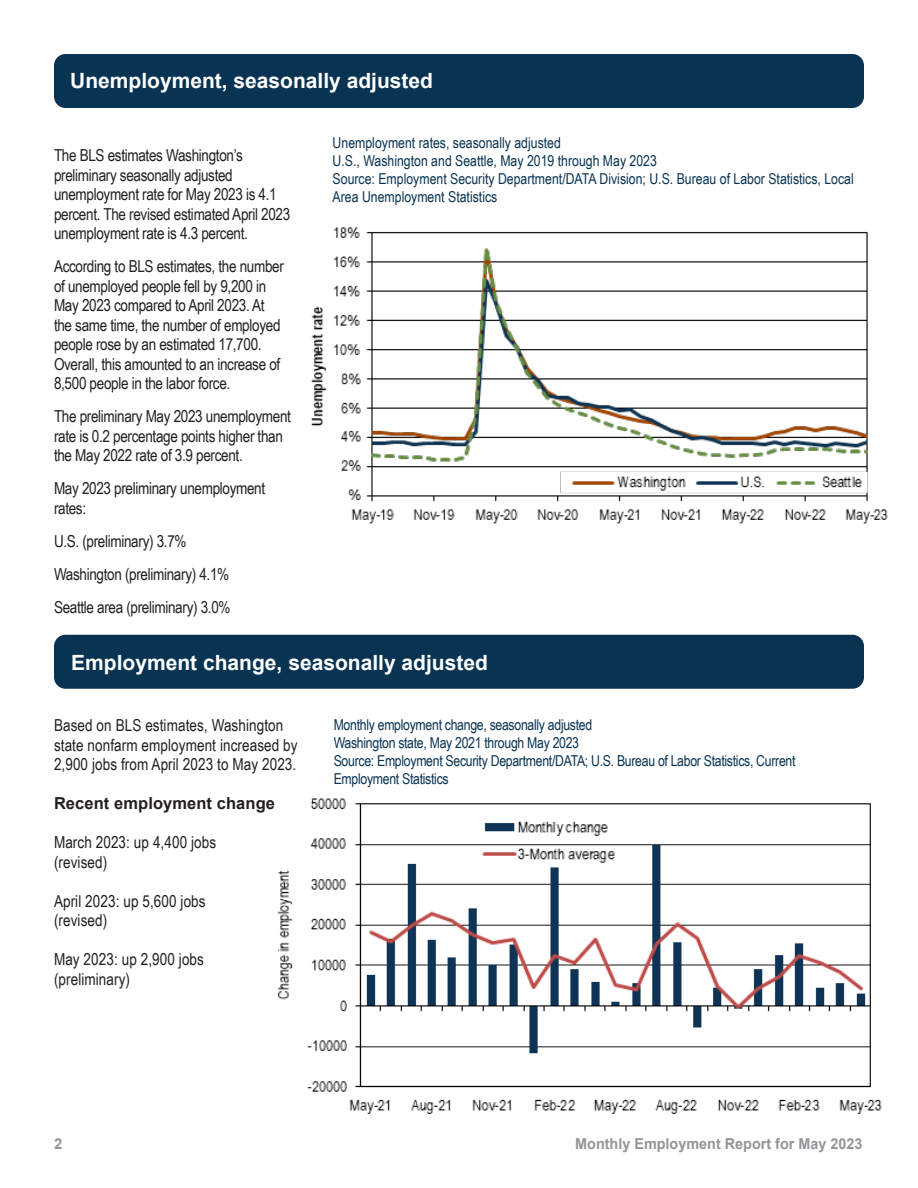
<style>
.page{position:relative;width:918px;height:1188px;background:#fff}
.page>*{position:absolute;margin:0;border:0;box-sizing:border-box;transform-origin:0 0}
.t1{font:700 21px "Arial";color:#fff}
.t2{font:16.5px/19.5px "Arial Narrow";letter-spacing:-.02em;color:#231f20}
.t3{font:16.5px/19.5px "Arial Narrow";letter-spacing:.005em;color:#231f20}
.t4{font:700 16.5px "Arial";letter-spacing:.005em;color:#231f20}
.Figure_table_heading{font:15px/18px "Arial Narrow";color:#093353}
.Figure_table_heading-2{font:15px/18px "Arial Narrow";letter-spacing:-.02em;color:#093353}
.t5{font:700 15px "Arial";color:#939598;scale:.96 1}
.t6{font:700 15px "Arial";color:#939598}
</style>
<div class="page">
<div style="left:54px;top:54px;width:810px;height:54px;background:#093353;border-radius:12px"></div>
<div style="left:54px;top:635px;width:810px;height:54px;background:#093353;border-radius:12px"></div>
<img style="left:311px;top:227px;width:577px;height:297px">
<img style="left:277px;top:798px;width:605px;height:316px">
<h2 class="t1" style="left:70px;top:66px;width:364px">Unemployment, seasonally adjusted</h2>
<p class="t2" style="left:54px;top:145px;width:238px">The BLS estimates Washington’s preliminary seasonally adjusted unemployment rate for May 2023 is 4.1 percent. The revised estimated April 2023 unemployment rate is 4.3 percent.</p>
<p class="t2" style="left:54px;top:256px;width:231px">According to BLS estimates, the number of unemployed people fell by 9,200 in May 2023 compared to April 2023. At the same time, the number of employed people rose by an estimated 17,700.<br>Overall, this amounted to an increase of 8,500 people in the labor force.</p>
<p class="t2" style="left:54px;top:406px;width:239px">The preliminary May 2023 unemployment rate is 0.2 percentage points higher than the May 2022 rate of 3.9 percent.</p>
<p class="t2" style="left:54px;top:478px;width:213px">May 2023 preliminary unemployment rates:</p>
<p class="t2" style="left:54px;top:530px;width:134px">U.S. (preliminary) 3.7%</p>
<p class="t2" style="left:54px;top:563px;width:177px">Washington (preliminary) 4.1%</p>
<p class="t2" style="left:54px;top:596px;width:178px">Seattle area (preliminary) 3.0%</p>
<p class="Figure_table_heading" style="left:333px;top:133px;width:230px">Unemployment rates, seasonally adjusted</p>
<p class="Figure_table_heading" style="left:333px;top:151px;width:326px">U.S., Washington and Seattle, May 2019 through May 2023</p>
<p class="Figure_table_heading" style="left:333px;top:169px;width:523px">Source: Employment Security Department/DATA Division; U.S. Bureau of Labor Statistics, Local<br>Area Unemployment Statistics</p>
<h2 class="t1" style="left:71px;top:647px;width:418px">Employment change, seasonally adjusted</h2>
<p class="t3" style="left:54px;top:715px;width:245px">Based on BLS estimates, Washington state nonfarm employment increased by<br>2,900 jobs from April 2023 to May 2023.</p>
<p class="t4" style="left:54px;top:792px;width:223px">Recent employment change</p>
<p class="t3" style="left:54px;top:832px;width:164px">March 2023: up 4,400 jobs</p>
<p class="t3" style="left:54px;top:852px;width:55px">(revised)</p>
<p class="t3" style="left:54px;top:891px;width:153px">April 2023: up 5,600 jobs</p>
<p class="t3" style="left:54px;top:910px;width:55px">(revised)</p>
<p class="t3" style="left:54px;top:949px;width:152px">May 2023: up 2,900 jobs</p>
<p class="t3" style="left:54px;top:969px;width:78px">(preliminary)</p>
<p class="Figure_table_heading-2" style="left:334px;top:715px;width:260px">Monthly employment change, seasonally adjusted</p>
<p class="Figure_table_heading-2" style="left:334px;top:733px;width:247px">Washington state, May 2021 through May 2023</p>
<p class="Figure_table_heading-2" style="left:334px;top:751px;width:463px">Source: Employment Security Department/DATA; U.S. Bureau of Labor Statistics, Current<br>Employment Statistics</p>
<p class="t6" style="left:54px;top:1134px;width:10px">2</p>
<p class="t5" style="left:575px;top:1134px;width:301px">Monthly Employment Report for May 2023</p>
</div>
